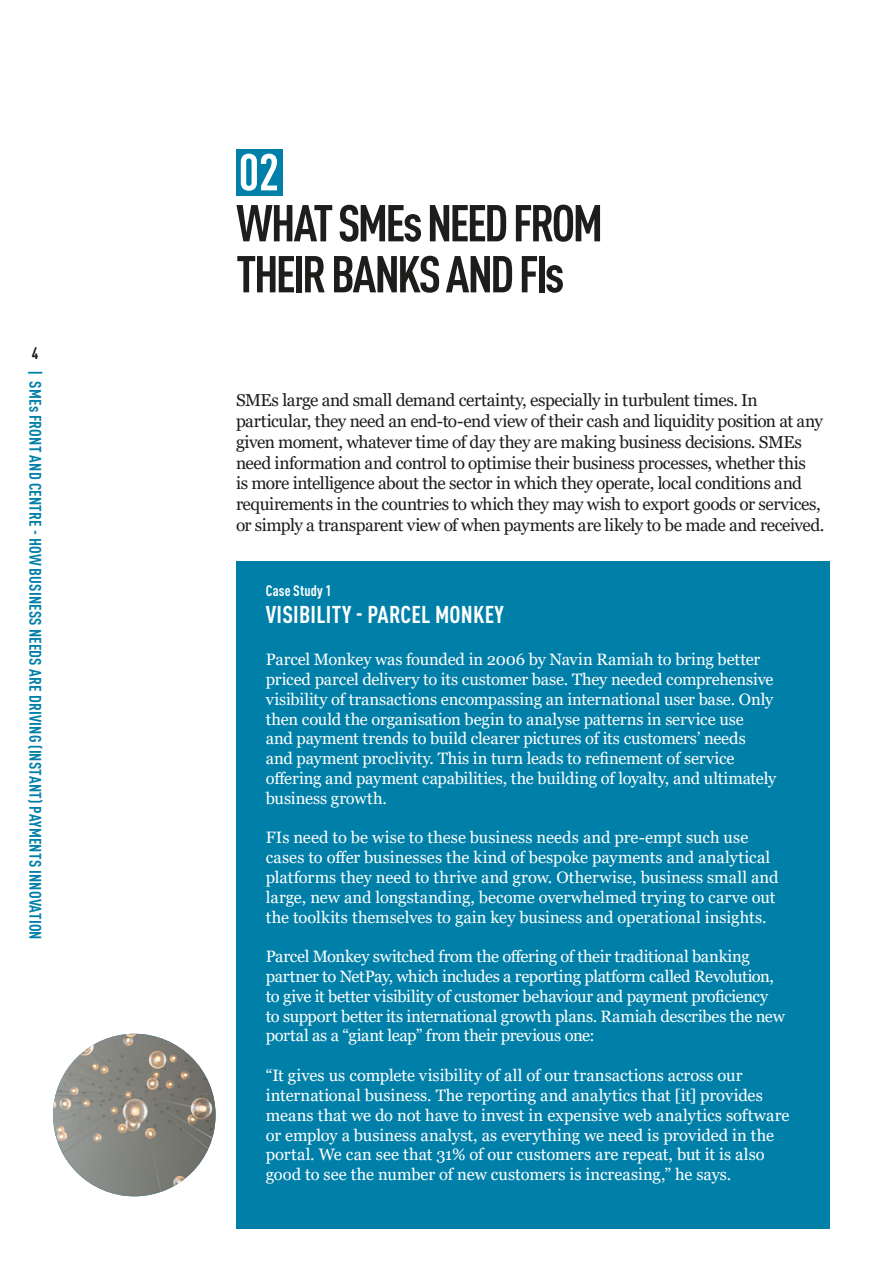
<style>
.page{position:relative;width:893px;height:1263px;background:#fff}
.page>*{position:absolute;margin:0;border:0;box-sizing:border-box;transform-origin:0 0}
.t1{font:700 condensed 51px/51px "DIN Pro";letter-spacing:-.055em;color:#1d1d1b}
.t2{font:700 condensed 51px "DIN Pro";color:#fff}
.t3{font:700 condensed 24px "DIN Pro";letter-spacing:.01em;color:#fff}
.t4{font:17.25px/20.7px "Georgia";letter-spacing:-.025em;color:#1d1d1b}
.t5{font:16.5px/19.8px "Georgia";letter-spacing:-.01em;color:#fff}
.t6{font:700 condensed 16.5px "DIN Pro";letter-spacing:.01em;color:#0080a9}
.t7{font:700 condensed 16.5px "DIN Pro";color:#1d1d1b}
.t8{font:700 condensed 15px "DIN Pro";letter-spacing:.01em;color:#fff}
</style>
<div class="page">
<div style="left:236px;top:561px;width:593px;height:668px;background:#0080a9"></div>
<div style="left:236px;top:149px;width:47px;height:47px;background:#0080a9"></div>
<img style="left:53px;top:1034px;width:163px;height:162px;border-radius:81px">
<p class="t7" style="left:32px;top:340px;width:8px">4</p>
<p class="t6" style="left:48px;top:370px;width:571px;rotate:90deg">| SMEs FRONT AND CENTRE - HOW BUSINESS NEEDS ARE DRIVING (INSTANT) PAYMENTS INNOVATION</p>
<p class="t2" style="left:239px;top:134px;width:42px">02</p>
<p class="t1" style="left:236px;top:193px;width:368px">WHAT SMEs NEED FROM<br>THEIR BANKS AND FIs</p>
<p class="t4" style="left:236px;top:390px;width:590px">SMEs large and small demand certainty, especially in turbulent times. In particular, they need an end-to-end view of their cash and liquidity position at any given moment, whatever time of day they are making business decisions. SMEs need information and control to optimise their business processes, whether this<br>is more intelligence about the sector in which they operate, local conditions and requirements in the countries to which they may wish to export goods or services, or simply a transparent view of when payments are likely to be made and received.</p>
<p class="t8" style="left:266px;top:579px;width:67px">Case Study 1</p>
<p class="t3" style="left:266px;top:596px;width:239px">VISIBILITY - PARCEL MONKEY</p>
<p class="t5" style="left:266px;top:650px;width:512px">Parcel Monkey was founded in 2006 by Navin Ramiah to bring better priced parcel delivery to its customer base. They needed comprehensive visibility of transactions encompassing an international user base. Only then could the organisation begin to analyse patterns in service use<br>and payment trends to build clearer pictures of its customers’ needs and payment proclivity. This in turn leads to refinement of service offering and payment capabilities, the building of loyalty, and ultimately business growth.</p>
<p class="t5" style="left:266px;top:828px;width:514px">FIs need to be wise to these business needs and pre-empt such use cases to offer businesses the kind of bespoke payments and analytical platforms they need to thrive and grow. Otherwise, business small and large, new and longstanding, become overwhelmed trying to carve out the toolkits themselves to gain key business and operational insights.</p>
<p class="t5" style="left:266px;top:947px;width:521px">Parcel Monkey switched from the offering of their traditional banking partner to NetPay, which includes a reporting platform called Revolution, to give it better visibility of customer behaviour and payment proficiency to support better its international growth plans. Ramiah describes the new portal as a “giant leap” from their previous one:</p>
<p class="t5" style="left:266px;top:1066px;width:525px">“It gives us complete visibility of all of our transactions across our international business. The reporting and analytics that [it] provides means that we do not have to invest in expensive web analytics software or employ a business analyst, as everything we need is provided in the portal. We can see that 31% of our customers are repeat, but it is also good to see the number of new customers is increasing,” he says.</p>
</div>
